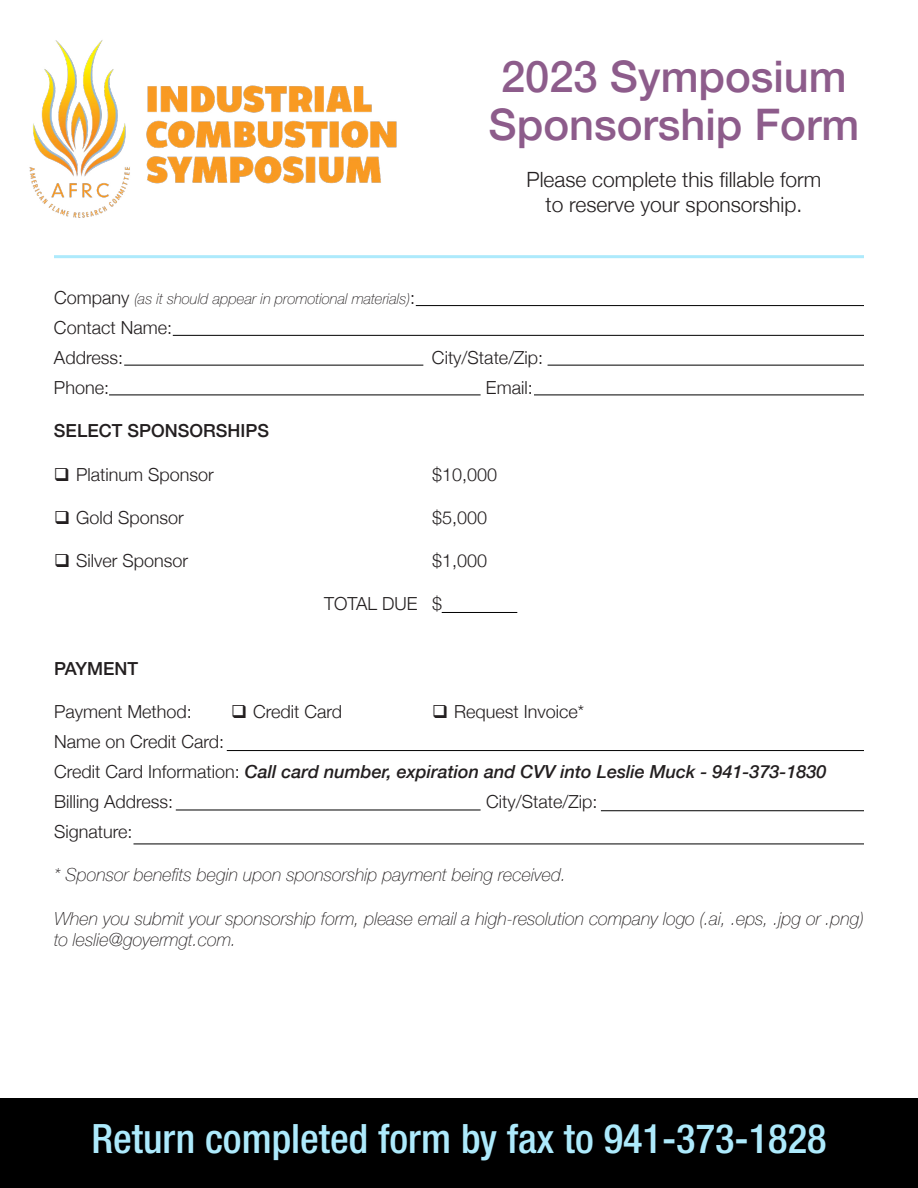
<style>
.page{position:relative;width:918px;height:1188px;background:#fff}
.page>*{position:absolute;margin:0;border:0;box-sizing:border-box;transform-origin:0 0}
.t1{font:500 43.5px/48px "Helvetica Neue";color:#8d5c8b}
.t2{font:500 condensed 40.5px "Helvetica Neue LT Std";color:#adeafc}
.t3{font:300 21px/25.2px "Helvetica Neue";color:#231f20;text-align:center}
.t4{font:300 18px/30px "Helvetica Neue";color:#231f20}
.t5{font:italic 100 18px/21.6px "Helvetica Neue";color:#231f20}
.t6{font:italic 500 18px/30px "Helvetica Neue";color:#231f20}
.t7{font:500 18px "Helvetica Neue";color:#231f20}
.t8{font:italic 100 15px "Helvetica Neue";color:#231f20}
.s1{font-weight:300;font-style:normal;font-size:18px}
.s2{font-weight:300;font-style:normal}
</style>
<div class="page">
<img style="left:29px;top:40px;width:368px;height:178px">
<hr style="left:54px;top:255px;width:810px;height:3px;background:#adeafc">
<div style="left:0;top:1098px;width:918px;height:90px;background:#000"></div>
<hr style="left:416px;top:305px;width:448px;height:1px;background:#000">
<hr style="left:173px;top:335px;width:691px;height:1px;background:#000">
<hr style="left:548px;top:365px;width:316px;height:1px;background:#000">
<hr style="left:124px;top:365px;width:299px;height:1px;background:#000">
<hr style="left:109px;top:395px;width:372px;height:1px;background:#000">
<hr style="left:534px;top:395px;width:330px;height:1px;background:#000">
<hr style="left:227px;top:750px;width:637px;height:1px;background:#000">
<hr style="left:176px;top:810px;width:305px;height:1px;background:#000">
<hr style="left:601px;top:810px;width:263px;height:1px;background:#000">
<hr style="left:134px;top:844px;width:730px;height:1px;background:#000">
<hr style="left:442px;top:612px;width:75px;height:1px;background:#000">
<h1 class="t1" style="left:489px;top:49px;width:372px">2023 Symposium<br>Sponsorship Form</h1>
<p class="t3" style="left:527px;top:166px;width:296px">Please complete this fillable form to reserve your sponsorship.</p>
<p class="t8" style="left:54px;top:287px;width:363px"><span class="s1">Company</span> (as it should appear in promotional materials)<span class="s1">:</span></p>
<p class="t4" style="left:54px;top:312px;width:120px">Contact Name:<br>Address:</p>
<p class="t4" style="left:432px;top:342px;width:113px">City/State/Zip:</p>
<p class="t4" style="left:54px;top:372px;width:57px">Phone:</p>
<p class="t4" style="left:486px;top:372px;width:48px">Email:</p>
<p class="t7" style="left:54px;top:417px;width:217px">SELECT SPONSORSHIPS</p>
<p class="t4" style="left:54px;top:458px;width:161px">❑ Platinum Sponsor</p>
<p class="t4" style="left:432px;top:458px;width:67px">$10,000</p>
<p class="t4" style="left:54px;top:501px;width:131px">❑ Gold Sponsor</p>
<p class="t4" style="left:432px;top:501px;width:57px">$5,000</p>
<p class="t4" style="left:54px;top:544px;width:136px">❑ Silver Sponsor</p>
<p class="t4" style="left:432px;top:544px;width:57px">$1,000</p>
<p class="t4" style="left:324px;top:588px;width:120px">TOTAL DUE $</p>
<p class="t7" style="left:54px;top:654px;width:86px">PAYMENT</p>
<p class="t4" style="left:54px;top:696px;width:139px">Payment Method:</p>
<p class="t4" style="left:231px;top:696px;width:113px">❑ Credit Card</p>
<p class="t4" style="left:432px;top:696px;width:154px">❑ Request Invoice*</p>
<p class="t6" style="left:54px;top:726px;width:774px"><span class="s2">Name on Credit Card:<br>Credit Card Information:</span> Call card number, expiration and CVV into Leslie Muck - 941-373-1830<br><span class="s2">Billing Address:</span></p>
<p class="t4" style="left:486px;top:786px;width:113px">City/State/Zip:</p>
<p class="t4" style="left:54px;top:816px;width:80px">Signature:</p>
<p class="t5" style="left:54px;top:863px;width:514px">* Sponsor benefits begin upon sponsorship payment being received.</p>
<p class="t5" style="left:54px;top:907px;width:811px">When you submit your sponsorship form, please email a high-resolution company logo (.ai, .eps, .jpg or .png) to leslie@goyermgt.com.</p>
<h2 class="t2" style="left:91px;top:1114px;width:737px">Return completed form by fax to 941-373-1828</h2>
</div>
